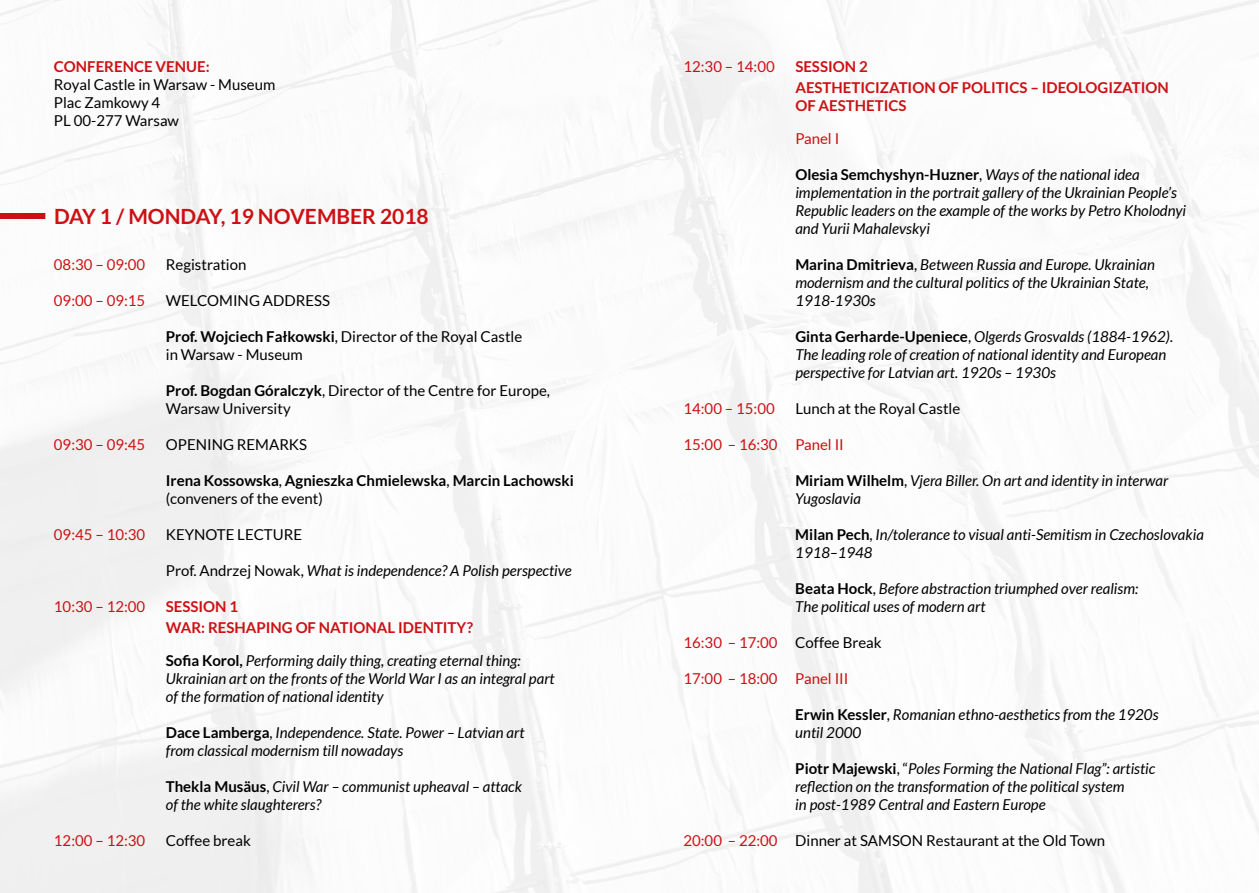
<style>
.page{position:relative;width:1259px;height:893px;background:#fff}
.page>*{position:absolute;margin:0;border:0;box-sizing:border-box;transform-origin:0 0}
.t1{font:700 21px "Lato";color:#cd1013}
.t2{font:italic 15px/18px "Lato";color:#000}
.t3{font:15px/18px "Lato";color:#000}
.t4{font:15px "Lato";color:#cd1013}
.t5{font:700 15px/21px "Lato";color:#cd1013}
.t6{font:700 15px/18px "Lato";color:#000}
.s1{font-weight:700}
.s2{font-weight:400}
.s3{font-style:normal}
.s4{font-weight:700;font-style:normal}
</style>
<div class="page">
<div style="left:0;top:213px;width:45px;height:6px;background:#cd1013"></div>
<p class="t5" style="left:54px;top:56px;width:157px">CONFERENCE VENUE:</p>
<p class="t3" style="left:54px;top:75px;width:223px">Royal Castle in Warsaw - Museum<br>Plac Zamkowy 4<br>PL 00-277 Warsaw</p>
<h1 class="t1" style="left:54px;top:205px;width:376px">DAY 1 / MONDAY, 19 NOVEMBER 2018</h1>
<p class="t3" style="left:166px;top:255px;width:82px">Registration</p>
<p class="t3" style="left:166px;top:291px;width:166px">WELCOMING ADDRESS</p>
<p class="t3" style="left:166px;top:327px;width:358px"><span class="s1">Prof. Wojciech Fałkowski</span>, Director of the Royal Castle in Warsaw - Museum</p>
<p class="t3" style="left:166px;top:381px;width:386px"><span class="s1">Prof. Bogdan Góralczyk</span>, Director of the Centre for Europe,<br>Warsaw University</p>
<p class="t3" style="left:166px;top:435px;width:143px">OPENING REMARKS</p>
<p class="t6" style="left:166px;top:471px;width:409px">Irena Kossowska<span class="s2">,</span> Agnieszka Chmielewska<span class="s2">,</span> Marcin Lachowski <span class="s2">(conveners of the event)</span></p>
<p class="t3" style="left:166px;top:525px;width:138px">KEYNOTE LECTURE</p>
<p class="t2" style="left:166px;top:562px;width:407px"><span class="s3">Prof. Andrzej Nowak,</span> What is independence? A Polish perspective</p>
<p class="t5" style="left:166px;top:596px;width:309px">SESSION 1<br>WAR: RESHAPING OF NATIONAL IDENTITY?</p>
<p class="t2" style="left:166px;top:652px;width:390px"><span class="s4">Sofia Korol,</span> Performing daily thing, creating eternal thing:<br>Ukrainian art on the fronts of the World War I as an integral part of the formation of national identity</p>
<p class="t2" style="left:166px;top:724px;width:360px"><span class="s4">Dace Lamberga</span><span class="s3">,</span> Independence. State. Power – Latvian art from classical modernism till nowadays</p>
<p class="t2" style="left:166px;top:778px;width:357px"><span class="s4">Thekla Musäus</span><span class="s3">,</span> Civil War – communist upheaval – attack of the white slaughterers?</p>
<p class="t3" style="left:166px;top:831px;width:87px">Coffee break</p>
<p class="t4" style="left:54px;top:256px;width:93px">08:30 – 09:00</p>
<p class="t4" style="left:54px;top:292px;width:93px">09:00 – 09:15</p>
<p class="t4" style="left:54px;top:436px;width:93px">09:30 – 09:45</p>
<p class="t4" style="left:54px;top:526px;width:93px">09:45 – 10:30</p>
<p class="t4" style="left:54px;top:598px;width:93px">10:30 – 12:00</p>
<p class="t4" style="left:54px;top:832px;width:93px">12:00 – 12:30</p>
<p class="t4" style="left:683px;top:58px;width:93px">12:30 – 14:00</p>
<p class="t4" style="left:683px;top:400px;width:93px">14:00 – 15:00</p>
<p class="t4" style="left:683px;top:436px;width:96px">15:00 – 16:30</p>
<p class="t4" style="left:683px;top:634px;width:96px">16:30 – 17:00</p>
<p class="t4" style="left:683px;top:670px;width:96px">17:00 – 18:00</p>
<p class="t4" style="left:683px;top:832px;width:96px">20:00 – 22:00</p>
<p class="t5" style="left:795px;top:56px;width:375px">SESSION 2<br>AESTHETICIZATION OF POLITICS – IDEOLOGIZATION</p>
<p class="t5" style="left:795px;top:95px;width:113px">OF AESTHETICS</p>
<p class="t4" style="left:795px;top:130px;width:45px">Panel I</p>
<p class="t2" style="left:795px;top:166px;width:392px"><span class="s4">Olesia Semchyshyn-Huzner</span><span class="s3">,</span> Ways of the national idea implementation in the portrait gallery of the Ukrainian People’s Republic leaders on the example of the works by Petro Kholodnyi and Yurii Mahalevskyi</p>
<p class="t2" style="left:795px;top:256px;width:361px"><span class="s4">Marina Dmitrieva</span><span class="s3">,</span> Between Russia and Europe. Ukrainian modernism and the cultural politics of the Ukrainian State,<br>1918-1930s</p>
<p class="t2" style="left:795px;top:328px;width:379px"><span class="s4">Ginta Gerharde-Upeniece</span><span class="s3">,</span> Olgerds Grosvalds (1884-1962).<br>The leading role of creation of national identity and European perspective for Latvian art. 1920s – 1930s</p>
<p class="t3" style="left:795px;top:399px;width:166px">Lunch at the Royal Castle</p>
<p class="t4" style="left:795px;top:436px;width:50px">Panel II</p>
<p class="t2" style="left:795px;top:472px;width:374px"><span class="s4">Miriam Wilhelm</span><span class="s3">,</span> Vjera Biller. On art and identity in interwar<br>Yugoslavia</p>
<p class="t2" style="left:795px;top:526px;width:410px"><span class="s4">Milan Pech</span><span class="s3">,</span> In/tolerance to visual anti-Semitism in Czechoslovakia<br>1918–1948</p>
<p class="t2" style="left:795px;top:580px;width:344px"><span class="s4">Beata Hock</span><span class="s3">,</span> Before abstraction triumphed over realism:<br>The political uses of modern art</p>
<p class="t3" style="left:795px;top:633px;width:88px">Coffee Break</p>
<p class="t4" style="left:795px;top:670px;width:55px">Panel III</p>
<p class="t2" style="left:795px;top:706px;width:365px"><span class="s4">Erwin Kessler</span><span class="s3">,</span> Romanian ethno-aesthetics from the 1920s until 2000</p>
<p class="t2" style="left:795px;top:760px;width:361px"><span class="s4">Piotr Majewski</span><span class="s3">, “</span>Poles Forming the National Flag”: artistic reflection on the transformation of the political system<br>in post-1989 Central and Eastern Europe</p>
<p class="t3" style="left:795px;top:831px;width:311px">Dinner at SAMSON Restaurant at the Old Town</p>
</div>
